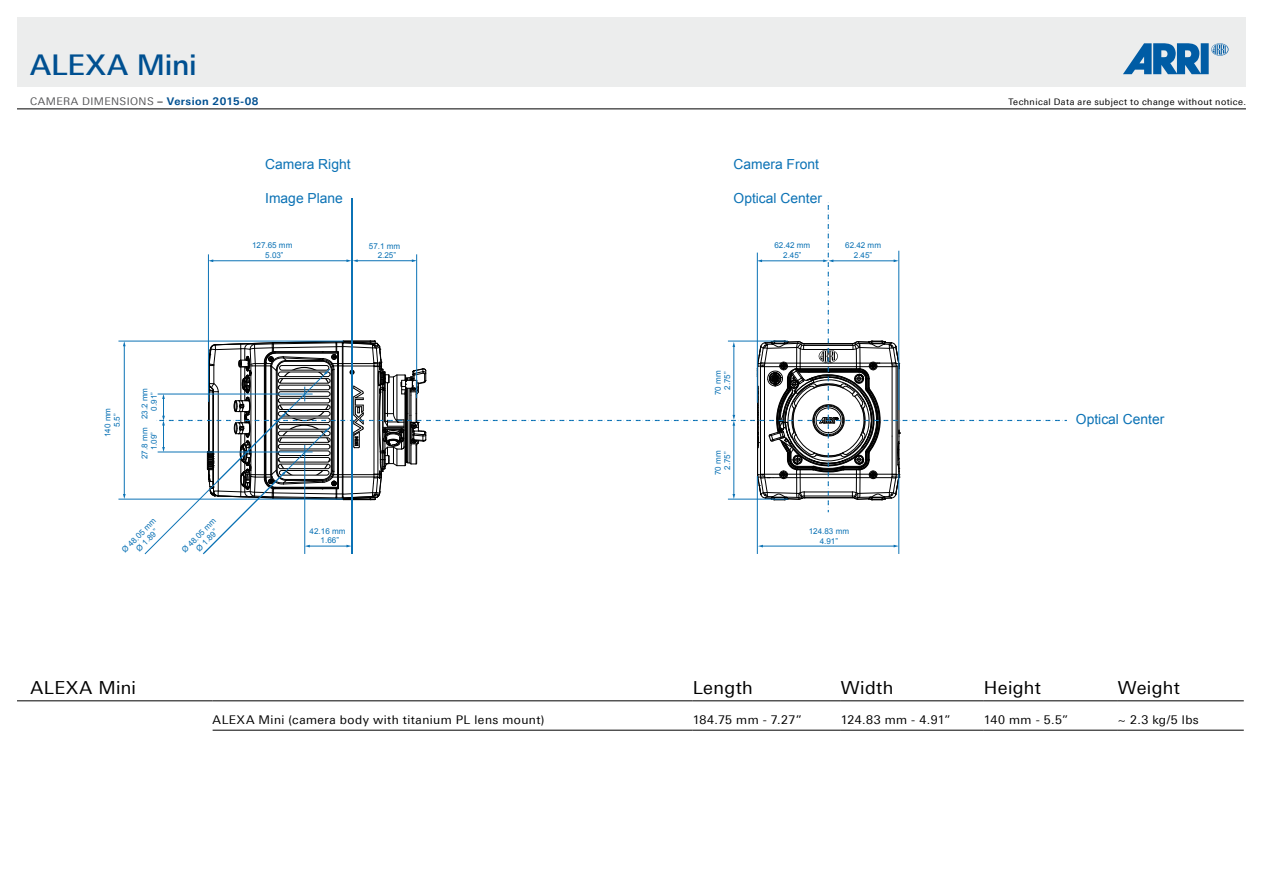
<style>
.page{position:relative;width:1263px;height:893px;background:#fff}
.page>*{position:absolute;margin:0;border:0;box-sizing:border-box;transform-origin:0 0}
.t1{font:500 28.65px "Linotype Univers 530";letter-spacing:-.01em;color:#005091}
._03_hervorgehoben_un{font:18px "Linotype Univers 430";letter-spacing:.02em;color:#000}
.t2{font:13.8px "Arial";color:#0b72b5}
._03_hervorgehoben_un-2{font:12px "Linotype Univers 430";letter-spacing:.035em;color:#000}
._03_hervorgehoben_un-3{font:10.65px "Linotype Univers 430";letter-spacing:.04em;color:#58585a}
.t3{font:9px "Linotype Univers 430";letter-spacing:.045em;color:#000}
.t4{font:8.1px/9.3px "Arial";color:#0b72b5;text-align:center}
.s1{font-family:"Linotype Univers 630";font-weight:700}
.s2{font-family:"Linotype Univers 630";font-weight:700;color:#005091}
</style>
<div class="page">
<div style="left:17px;top:17px;width:1229px;height:70px;background:#eceded"></div>
<svg style="left:1123px;top:43px;width:105px;height:31px"></svg>
<hr style="left:17px;top:109px;width:1229px;height:1px;background:#000">
<hr style="left:17px;top:701px;width:196px;height:1px;background:#000">
<hr style="left:213px;top:701px;width:480px;height:1px;background:#000">
<hr style="left:693px;top:701px;width:148px;height:1px;background:#000">
<hr style="left:841px;top:701px;width:143px;height:1px;background:#000">
<hr style="left:984px;top:701px;width:134px;height:1px;background:#000">
<hr style="left:1118px;top:701px;width:126px;height:1px;background:#000">
<hr style="left:213px;top:730px;width:480px;height:1px;background:#000">
<hr style="left:693px;top:730px;width:148px;height:1px;background:#000">
<hr style="left:841px;top:730px;width:143px;height:1px;background:#000">
<hr style="left:984px;top:730px;width:134px;height:1px;background:#000">
<hr style="left:1118px;top:730px;width:126px;height:1px;background:#000">
<hr style="left:351px;top:199px;width:2px;height:355px;background:#0b72b5">
<hr style="left:118px;top:499px;width:225px;height:1px;background:#0b72b5">
<hr style="left:118px;top:341px;width:225px;height:1px;background:#0b72b5">
<hr style="left:124px;top:345px;width:1px;height:150px;background:#0b72b5">
<svg style="left:123px;top:341px;width:3px;height:5px"></svg>
<svg style="left:123px;top:494px;width:3px;height:5px"></svg>
<svg style="left:144px;top:202px;width:923px;height:353px"></svg>
<hr style="left:728px;top:341px;width:60px;height:1px;background:#0b72b5">
<p class="t1" style="left:30px;top:48px;width:168px">ALEXA Mini</p>
<p class="_03_hervorgehoben_un-3" style="left:30px;top:95px;width:230px">CAMERA DIMENSIONS <span class="s1">–</span> <span class="s2">Version 2015-08</span></p>
<p class="t3" style="left:1008px;top:97px;width:239px">Technical Data are subject to change without notice.</p>
<p class="t2" style="left:265px;top:156px;width:87px">Camera Right</p>
<p class="t2" style="left:265px;top:189px;width:79px">Image Plane</p>
<p class="t4" style="left:252px;top:241px;width:42px">127.65 mm<br>5.03”</p>
<p class="t4" style="left:369px;top:241px;width:33px">57.1 mm<br>2.25”</p>
<p class="t4" style="left:103px;top:437px;width:31px;rotate:-90deg">140 mm<br>5.5”</p>
<p class="t4" style="left:140px;top:419px;width:33px;rotate:-90deg">23.2 mm<br>0.91”</p>
<p class="t4" style="left:140px;top:459px;width:33px;rotate:-90deg">27.8 mm<br>1.09”</p>
<p class="t4" style="left:120px;top:548px;width:46px;rotate:-45deg">Ø 48.05 mm<br>Ø 1.89”</p>
<p class="t4" style="left:180px;top:548px;width:46px;rotate:-45deg">Ø 48.05 mm<br>Ø 1.89”</p>
<p class="t4" style="left:310px;top:527px;width:37px">42.16 mm<br>1.66”</p>
<p class="t2" style="left:733px;top:156px;width:87px">Camera Front</p>
<p class="t2" style="left:733px;top:189px;width:90px">Optical Center</p>
<p class="t4" style="left:774px;top:241px;width:37px">62.42 mm<br>2.45”</p>
<p class="t4" style="left:845px;top:241px;width:37px">62.42 mm<br>2.45”</p>
<p class="t4" style="left:713px;top:395px;width:26px;rotate:-90deg">70 mm<br>2.75”</p>
<p class="t4" style="left:713px;top:475px;width:26px;rotate:-90deg">70 mm<br>2.75”</p>
<p class="t4" style="left:809px;top:527px;width:42px">124.83 mm<br>4.91”</p>
<p class="t2" style="left:1076px;top:410px;width:90px">Optical Center</p>
<p class="_03_hervorgehoben_un" style="left:31px;top:678px;width:107px">ALEXA Mini</p>
<p class="_03_hervorgehoben_un" style="left:693px;top:678px;width:62px">Length</p>
<p class="_03_hervorgehoben_un" style="left:841px;top:678px;width:54px">Width</p>
<p class="_03_hervorgehoben_un" style="left:984px;top:678px;width:59px">Height</p>
<p class="_03_hervorgehoben_un" style="left:1118px;top:678px;width:63px">Weight</p>
<p class="_03_hervorgehoben_un-2" style="left:213px;top:713px;width:333px">ALEXA Mini (camera body with titanium PL lens mount)</p>
<p class="_03_hervorgehoben_un-2" style="left:693px;top:713px;width:111px">184.75 mm - 7.27”</p>
<p class="_03_hervorgehoben_un-2" style="left:841px;top:713px;width:111px">124.83 mm - 4.91”</p>
<p class="_03_hervorgehoben_un-2" style="left:984px;top:713px;width:86px">140 mm - 5.5”</p>
<p class="_03_hervorgehoben_un-2" style="left:1118px;top:713px;width:82px">~ 2.3 kg/5 lbs</p>
</div>
